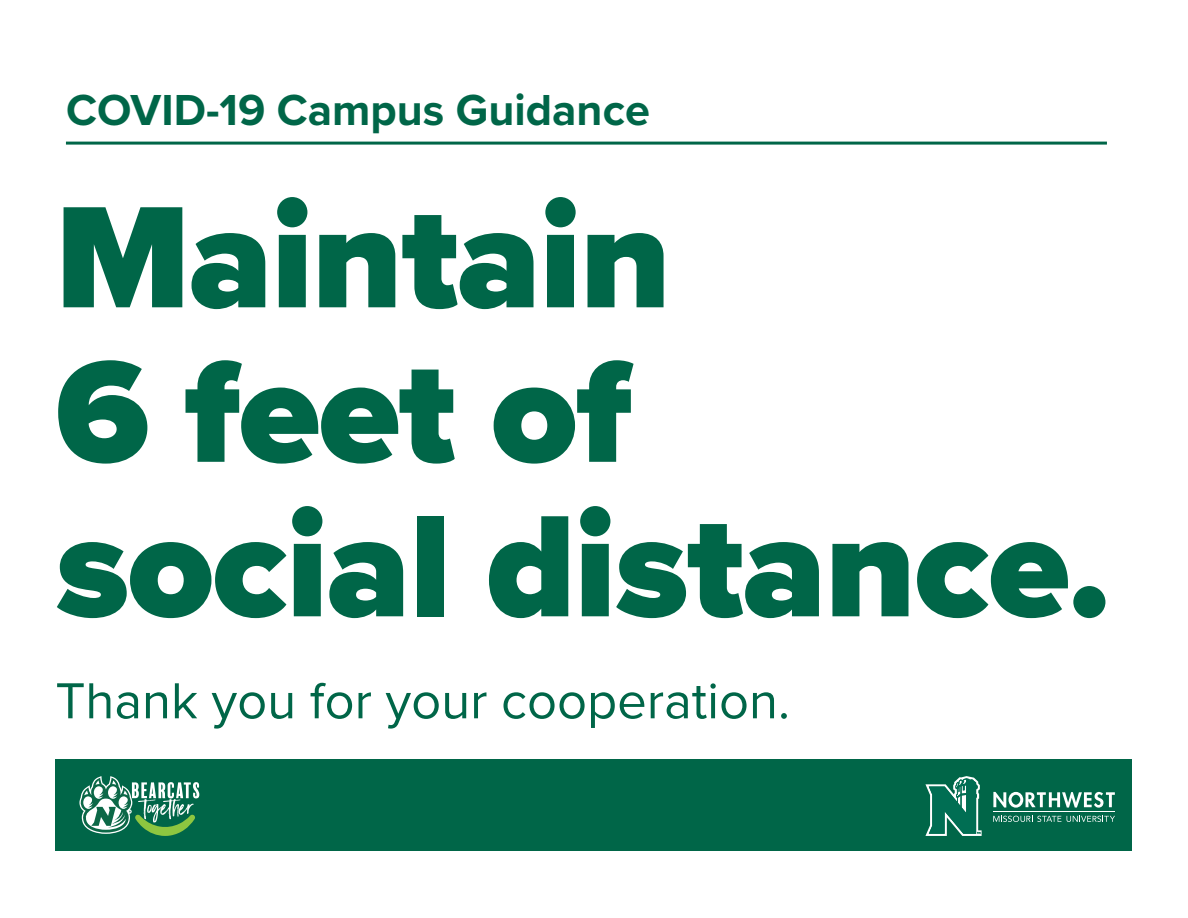
<style>
.page{position:relative;width:1188px;height:918px;background:#fff}
.page>*{position:absolute;margin:0;border:0;box-sizing:border-box;transform-origin:0 0}
.t1{font:900 150px/154.5px "Proxima Nova";letter-spacing:-.01em;color:#006648}
.t2{font:52.5px "Proxima Nova";color:#006648}
.t3{font:700 45px "Proxima Nova";color:#006648}
</style>
<div class="page">
<hr style="left:66px;top:142px;width:1041px;height:3px;background:#006648">
<div style="left:55px;top:760px;width:1077px;height:91px;background:#006648"></div>
<hr style="left:993px;top:811px;width:122px;height:1px;background:#fff">
<svg style="left:993px;top:792px;width:122px;height:16px"></svg>
<svg style="left:993px;top:816px;width:68px;height:6px"></svg>
<svg style="left:1067px;top:816px;width:48px;height:6px"></svg>
<svg style="left:925px;top:776px;width:57px;height:60px"></svg>
<svg style="left:79px;top:776px;width:120px;height:60px"></svg>
<p class="t3" style="left:66px;top:76px;width:585px">COVID-19 Campus Guidance</p>
<p class="t1" style="left:55px;top:179px;width:1057px">Maintain<br>6 feet of<br>social distance.</p>
<p class="t2" style="left:55px;top:662px;width:736px">Thank you for your cooperation.</p>
</div>
